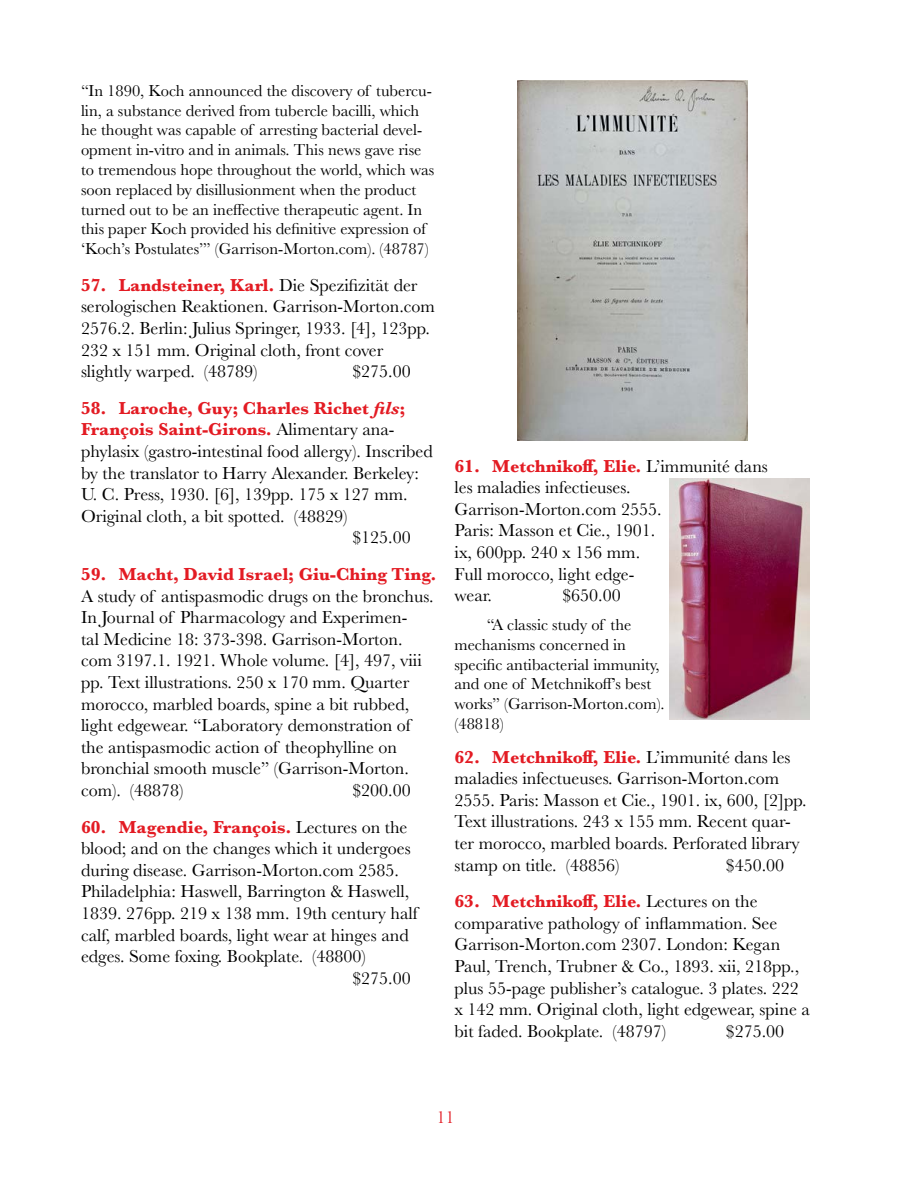
<style>
.page{position:relative;width:918px;height:1188px;background:#fff}
.page>*{position:absolute;margin:0;border:0;box-sizing:border-box;transform-origin:0 0}
.t1{font:18px/21.6px "Baskerville";color:#000}
.t2{font:700 18px "Baskerville";color:#e31b23}
.t3{font:18px "Baskerville";color:#e31b23}
.t4{font:16.5px/19.8px "Baskerville";color:#000}
.s1{font-weight:700;color:#e31b23}
.s2{font-style:italic}
.s3{font-weight:400;color:#000}
</style>
<div class="page">
<img style="left:517px;top:81px;width:230px;height:360px">
<img style="left:670px;top:479px;width:140px;height:241px">
<p class="t4" style="left:81px;top:81px;width:355px">“In 1890, Koch announced the discovery of tubercu&shy;lin, a substance derived from tubercle bacilli, which he thought was capable of arresting bacterial devel&shy;opment in-vitro and in animals. This news gave rise to tremendous hope throughout the world, which was soon replaced by disillusionment when the product turned out to be an ineffective therapeutic agent. In this paper Koch provided his definitive expression of ‘Koch’s Postulates’” (Garrison-Morton.com). (48787)</p>
<p class="t1" style="left:81px;top:274px;width:355px"><span class="s1">57. Landsteiner, Karl.</span> Die Spezifizität der serologischen Reaktionen. Garrison-Morton.com 2576.2. Berlin: Julius Springer, 1933. [4], 123pp.<br>232 x 151 mm. Original cloth, front cover slightly warped. (48789)</p>
<p class="t1" style="left:352px;top:361px;width:60px">$275.00</p>
<p class="t2" style="left:81px;top:395px;width:326px">58. Laroche, Guy; Charles Richet <span class="s2">fils</span>;</p>
<p class="t2" style="left:81px;top:417px;width:315px">François Saint-Girons. <span class="s3">Alimentary ana-</span></p>
<p class="t1" style="left:81px;top:441px;width:353px">phylasix (gastro-intestinal food allergy). Inscribed</p>
<p class="t1" style="left:81px;top:462px;width:340px">by the translator to Harry Alexander. Berkeley:</p>
<p class="t1" style="left:81px;top:484px;width:328px">U. C. Press, 1930. [6], 139pp. 175 x 127 mm.</p>
<p class="t1" style="left:81px;top:505px;width:268px">Original cloth, a bit spotted. (48829)</p>
<p class="t1" style="left:352px;top:527px;width:60px">$125.00</p>
<p class="t2" style="left:81px;top:562px;width:357px">59. Macht, David Israel; Giu-Ching Ting.</p>
<p class="t1" style="left:81px;top:585px;width:354px">A study of antispasmodic drugs on the bronchus.<br>In Journal of Pharmacology and Experimen-<br>tal Medicine 18: 373-398. Garrison-Morton. com 3197.1. 1921. Whole volume. [4], 497, viii pp. Text illustrations. 250 x 170 mm. Quarter morocco, marbled boards, spine a bit rubbed, light edgewear. “Laboratory demonstration of the antispasmodic action of theophylline on bronchial smooth muscle” (Garrison-Morton. com). (48878)</p>
<p class="t1" style="left:352px;top:780px;width:60px">$200.00</p>
<p class="t2" style="left:81px;top:814px;width:328px">60. Magendie, François. <span class="s3">Lectures on the</span></p>
<p class="t1" style="left:81px;top:838px;width:331px">blood; and on the changes which it undergoes</p>
<p class="t1" style="left:81px;top:859px;width:319px">during disease. Garrison-Morton.com 2585.</p>
<p class="t1" style="left:81px;top:881px;width:330px">Philadelphia: Haswell, Barrington &amp; Haswell,</p>
<p class="t1" style="left:81px;top:903px;width:338px">1839. 276pp. 219 x 138 mm. 19th century half</p>
<p class="t1" style="left:81px;top:924px;width:329px">calf, marbled boards, light wear at hinges and</p>
<p class="t1" style="left:81px;top:946px;width:286px">edges. Some foxing. Bookplate. (48800)</p>
<p class="t1" style="left:352px;top:967px;width:60px">$275.00</p>
<p class="t1" style="left:454px;top:455px;width:315px"><span class="s1">61. Metchnikoff, Elie.</span> L’immunité dans les maladies infectieuses.<br>Garrison-Morton.com 2555.<br>Paris: Masson et Cie., 1901.<br>ix, 600pp. 240 x 156 mm.<br>Full morocco, light edge-<br>wear.</p>
<p class="t1" style="left:562px;top:585px;width:60px">$650.00</p>
<p class="t4" style="left:454px;top:615px;width:212px;text-indent:32px">“A classic study of the mechanisms concerned in specific antibacterial immunity, and one of Metchnikoff’s best works” (Garrison-Morton.com). (48818)</p>
<p class="t1" style="left:454px;top:746px;width:354px"><span class="s1">62. Metchnikoff, Elie.</span> L’immunité dans les maladies infectueuses. Garrison-Morton.com 2555. Paris: Masson et Cie., 1901. ix, 600, [2]pp.<br>Text illustrations. 243 x 155 mm. Recent quar&shy;ter morocco, marbled boards. Perforated library stamp on title. (48856)</p>
<p class="t1" style="left:726px;top:854px;width:60px">$450.00</p>
<p class="t1" style="left:454px;top:891px;width:357px"><span class="s1">63. Metchnikoff, Elie.</span> Lectures on the comparative pathology of inflammation. See Garrison-Morton.com 2307. London: Kegan Paul, Trench, Trubner &amp; Co., 1893. xii, 218pp., plus 55-page publisher’s catalogue. 3 plates. 222 x 142 mm. Original cloth, light edgewear, spine a bit faded. Bookplate. (48797)</p>
<p class="t1" style="left:726px;top:1020px;width:60px">$275.00</p>
<p class="t3" style="left:436px;top:1106px;width:19px">11</p>
</div>
